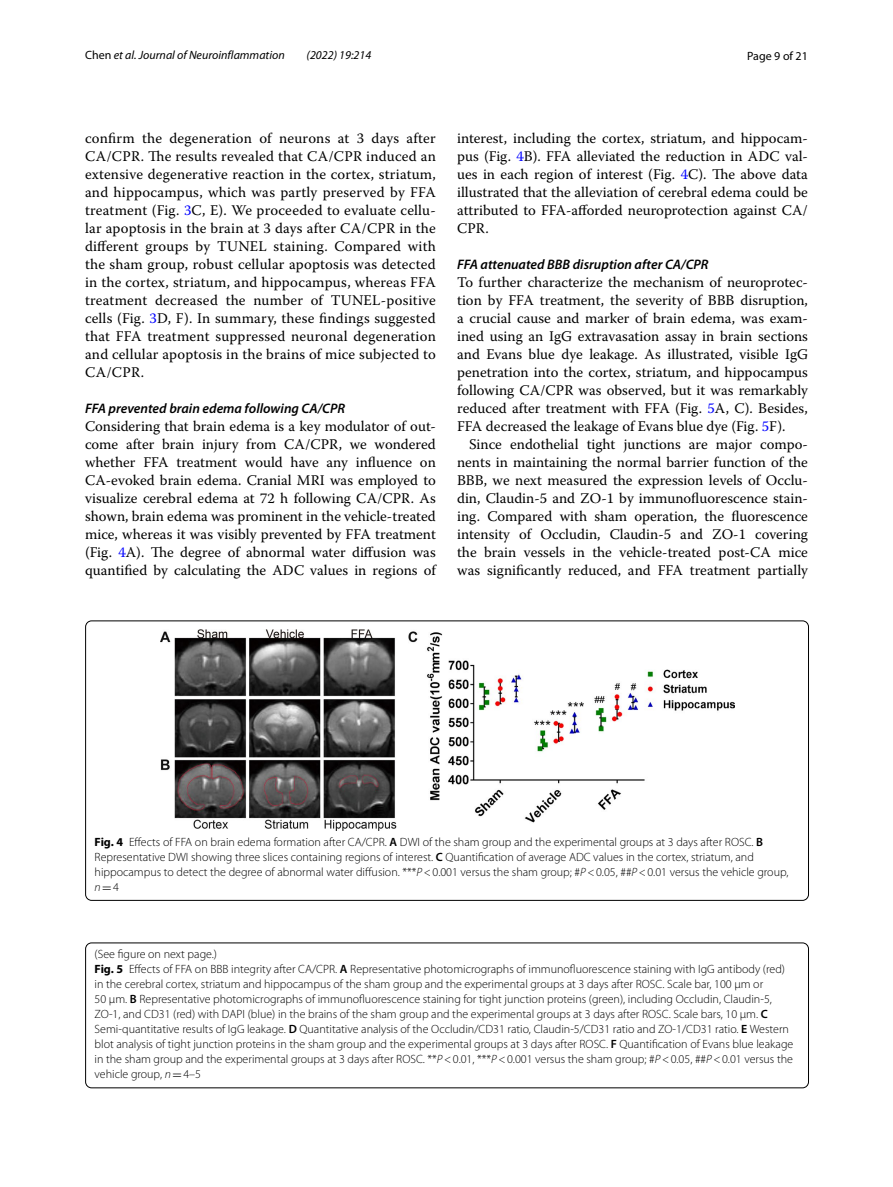
<style>
.page{position:relative;width:893px;height:1187px;background:#fff}
.page>*{position:absolute;margin:0;border:0;box-sizing:border-box;transform-origin:0 0}
.t1{font:14.7px/18px "Warnock Pro";color:#000;text-align:justify}
.t2{font:italic 600 13.8px "Myriad Pro";color:#000}
.t3{font:300 12px/15px "Myriad Pro";color:#000}
.t4{font:italic 12px "Myriad Pro";color:#000}
.t5{font:12px "Myriad Pro";color:#000}
.s1{font-style:normal}
.s2{color:#00f}
.s3{font-weight:700}
.s4{font-weight:600}
.s5{font-style:italic}
.s6{font-family:"MTSY";font-weight:400}
</style>
<div class="page">
<img style="left:160px;top:630px;width:574px;height:200px">
<div style="left:85px;top:942px;width:724px;height:145px;border:1px solid #000;border-radius:6px"></div>
<p class="t4" style="left:85px;top:48px;width:201px"><span class="s1">Chen</span> et al. Journal of Neuroinflammation</p>
<p class="t4" style="left:307px;top:48px;width:66px">(2022) 19:214</p>
<p class="t5" style="left:747px;top:48px;width:62px">Page 9 of 21</p>
<p class="t1" style="left:85px;top:128px;width:352px">confirm the degeneration of neurons at 3 days after CA/CPR. The results revealed that CA/CPR induced an extensive degenerative reaction in the cortex, striatum, and hippocampus, which was partly preserved by FFA treatment (Fig. <span class="s2">3</span>C, E). We proceeded to evaluate cellu&shy;lar apoptosis in the brain at 3 days after CA/CPR in the different groups by TUNEL staining. Compared with the sham group, robust cellular apoptosis was detected in the cortex, striatum, and hippocampus, whereas FFA treatment decreased the number of TUNEL-positive cells (Fig. <span class="s2">3</span>D, F). In summary, these findings suggested that FFA treatment suppressed neuronal degeneration and cellular apoptosis in the brains of mice subjected to CA/CPR.</p>
<p class="t2" style="left:85px;top:399px;width:262px">FFA prevented brain edema following CA/CPR</p>
<p class="t1" style="left:85px;top:416px;width:352px">Considering that brain edema is a key modulator of out&shy;come after brain injury from CA/CPR, we wondered whether FFA treatment would have any influence on CA-evoked brain edema. Cranial MRI was employed to visualize cerebral edema at 72 h following CA/CPR. As shown, brain edema was prominent in the vehicle-treated mice, whereas it was visibly prevented by FFA treatment (Fig. <span class="s2">4</span>A). The degree of abnormal water diffusion was quantified by calculating the ADC values in regions of</p>
<p class="t1" style="left:457px;top:128px;width:352px">interest, including the cortex, striatum, and hippocam&shy;pus (Fig. <span class="s2">4</span>B). FFA alleviated the reduction in ADC val&shy;ues in each region of interest (Fig. <span class="s2">4</span>C). The above data illustrated that the alleviation of cerebral edema could be attributed to FFA-afforded neuroprotection against CA/ CPR.</p>
<p class="t2" style="left:457px;top:255px;width:253px">FFA attenuated BBB disruption after CA/CPR</p>
<p class="t1" style="left:457px;top:272px;width:352px">To further characterize the mechanism of neuroprotec&shy;tion by FFA treatment, the severity of BBB disruption, a crucial cause and marker of brain edema, was exam&shy;ined using an IgG extravasation assay in brain sections and Evans blue dye leakage. As illustrated, visible IgG penetration into the cortex, striatum, and hippocampus following CA/CPR was observed, but it was remarkably reduced after treatment with FFA (Fig. <span class="s2">5</span>A, C). Besides, FFA decreased the leakage of Evans blue dye (Fig. <span class="s2">5</span>F).</p>
<p class="t1" style="left:457px;top:434px;width:352px;text-indent:12px">Since endothelial tight junctions are major compo&shy;nents in maintaining the normal barrier function of the BBB, we next measured the expression levels of Occlu&shy;din, Claudin-5 and ZO-1 by immunofluorescence stain&shy;ing. Compared with sham operation, the fluorescence intensity of Occludin, Claudin-5 and ZO-1 covering the brain vessels in the vehicle-treated post-CA mice was significantly reduced, and FFA treatment partially</p>
<p class="t3" style="left:95px;top:834px;width:695px"><span class="s3">Fig. 4</span> Effects of FFA on brain edema formation after CA/CPR. <span class="s4">A</span> DWI of the sham group and the experimental groups at 3 days after ROSC. <span class="s4">B </span>Representative DWI showing three slices containing regions of interest. <span class="s4">C</span> Quantification of average ADC values in the cortex, striatum, and hippocampus to detect the degree of abnormal water diffusion. ***<span class="s5">P</span>&lt;0.001 versus the sham group; #<span class="s5">P</span>&lt;0.05, ##<span class="s5">P</span>&lt;0.01 versus the vehicle group, <span class="s5">n</span><span class="s6">=</span>4</p>
<p class="t3" style="left:95px;top:946px;width:700px">(See figure on next page.)<br><span class="s3">Fig. 5</span> Effects of FFA on BBB integrity after CA/CPR. <span class="s4">A</span> Representative photomicrographs of immunofluorescence staining with IgG antibody (red) in the cerebral cortex, striatum and hippocampus of the sham group and the experimental groups at 3 days after ROSC. Scale bar, 100 μm or<br>50 μm. <span class="s4">B</span> Representative photomicrographs of immunofluorescence staining for tight junction proteins (green), including Occludin, Claudin-5, ZO-1, and CD31 (red) with DAPI (blue) in the brains of the sham group and the experimental groups at 3 days after ROSC. Scale bars, 10 μm. <span class="s4">C </span>Semi-quantitative results of IgG leakage. <span class="s4">D</span> Quantitative analysis of the Occludin/CD31 ratio, Claudin-5/CD31 ratio and ZO-1/CD31 ratio. <span class="s4">E</span> Western blot analysis of tight junction proteins in the sham group and the experimental groups at 3 days after ROSC. <span class="s4">F</span> Quantification of Evans blue leakage in the sham group and the experimental groups at 3 days after ROSC. **<span class="s5">P</span>&lt;0.01, ***<span class="s5">P</span>&lt;0.001 versus the sham group; #<span class="s5">P</span>&lt;0.05, ##<span class="s5">P</span>&lt;0.01 versus the vehicle group, <span class="s5">n</span><span class="s6">=</span>4–5</p>
</div>
